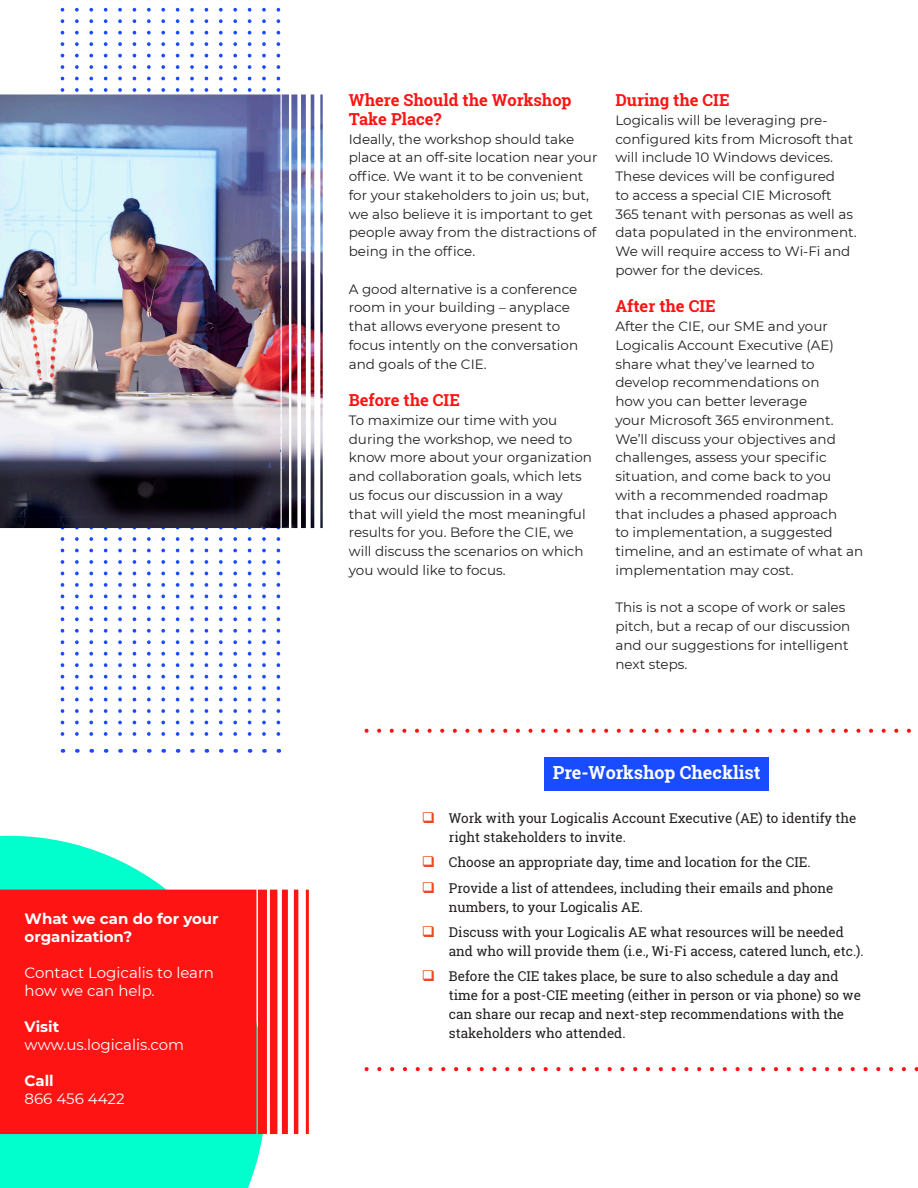
<style>
.page{position:relative;width:918px;height:1188px;background:#fff}
.page>*{position:absolute;margin:0;border:0;box-sizing:border-box;transform-origin:0 0}
.t1{font:700 18px "Roboto Slab";color:#fff}
.Heading_1{font:700 16.5px/18.8px "Roboto Slab";color:#ff1414}
.t2{font:15px "Montserrat";color:#fff}
.t3{font:700 15px "Montserrat";color:#fff}
.Heading_1-2{font:13.5px/18.8px "Montserrat";color:#231f20}
.t4{font:13.5px/18.8px "Roboto Slab";color:#231f20}
</style>
<div class="page">
<svg style="left:61px;top:0;width:3px;height:753px"></svg>
<svg style="left:75px;top:0;width:4px;height:753px"></svg>
<svg style="left:118px;top:0;width:4px;height:753px"></svg>
<svg style="left:133px;top:0;width:3px;height:753px"></svg>
<svg style="left:176px;top:0;width:3px;height:753px"></svg>
<svg style="left:190px;top:0;width:4px;height:753px"></svg>
<svg style="left:233px;top:0;width:4px;height:753px"></svg>
<svg style="left:248px;top:0;width:3px;height:753px"></svg>
<svg style="left:89px;top:0;width:4px;height:753px"></svg>
<svg style="left:104px;top:0;width:4px;height:753px"></svg>
<svg style="left:147px;top:0;width:4px;height:753px"></svg>
<svg style="left:161px;top:0;width:4px;height:753px"></svg>
<svg style="left:205px;top:0;width:3px;height:753px"></svg>
<svg style="left:219px;top:0;width:4px;height:753px"></svg>
<svg style="left:262px;top:0;width:4px;height:753px"></svg>
<svg style="left:277px;top:0;width:3px;height:753px"></svg>
<img style="left:0;top:94px;width:323px;height:434px">
<svg style="left:367px;top:729px;width:544px;height:4px"></svg>
<svg style="left:367px;top:1067px;width:551px;height:4px"></svg>
<div style="left:544px;top:757px;width:225px;height:34px;background:#194bff"></div>
<svg style="left:0;top:836px;width:266px;height:352px;fill:#00ffcd"></svg>
<div style="left:0;top:890px;width:309px;height:244px;background:#ff1414"></div>
<p class="t3" style="left:25px;top:907px;width:196px">What we can do for your</p>
<p class="t3" style="left:25px;top:925px;width:109px">organization?</p>
<p class="t2" style="left:25px;top:962px;width:191px">Contact Logicalis to learn</p>
<p class="t2" style="left:25px;top:980px;width:132px">how we can help.</p>
<p class="t3" style="left:25px;top:1015px;width:36px">Visit</p>
<p class="t2" style="left:25px;top:1034px;width:161px">www.us.logicalis.com</p>
<p class="t3" style="left:25px;top:1069px;width:31px">Call</p>
<p class="t2" style="left:25px;top:1088px;width:101px">866 456 4422</p>
<p class="Heading_1" style="left:349px;top:91px;width:224px">Where Should the Workshop<br>Take Place?</p>
<p class="Heading_1-2" style="left:349px;top:129px;width:250px">Ideally, the workshop should take place at an off-site location near your office. We want it to be convenient for your stakeholders to join us; but, we also believe it is important to get people away from the distractions of being in the office.</p>
<p class="Heading_1-2" style="left:349px;top:279px;width:231px">A good alternative is a conference room in your building – anyplace that allows everyone present to focus intently on the conversation and goals of the CIE.</p>
<p class="Heading_1" style="left:349px;top:391px;width:113px">Before the CIE</p>
<p class="Heading_1-2" style="left:349px;top:410px;width:245px">To maximize our time with you during the workshop, we need to know more about your organization and collaboration goals, which lets us focus our discussion in a way that will yield the most meaningful results for you. Before the CIE, we will discuss the scenarios on which you would like to focus.</p>
<p class="Heading_1" style="left:615px;top:91px;width:116px">During the CIE</p>
<p class="Heading_1-2" style="left:615px;top:110px;width:243px">Logicalis will be leveraging pre&shy;configured kits from Microsoft that will include 10 Windows devices.<br>These devices will be configured<br>to access a special CIE Microsoft<br>365 tenant with personas as well as data populated in the environment.<br>We will require access to Wi-Fi and power for the devices.</p>
<p class="Heading_1" style="left:615px;top:297px;width:102px">After the CIE</p>
<p class="Heading_1-2" style="left:615px;top:317px;width:249px">After the CIE, our SME and your<br>Logicalis Account Executive (AE) share what they’ve learned to develop recommendations on<br>how you can better leverage<br>your Microsoft 365 environment.<br>We’ll discuss your objectives and challenges, assess your specific situation, and come back to you with a recommended roadmap<br>that includes a phased approach<br>to implementation, a suggested timeline, and an estimate of what an implementation may cost.</p>
<p class="Heading_1-2" style="left:615px;top:598px;width:237px">This is not a scope of work or sales pitch, but a recap of our discussion and our suggestions for intelligent next steps.</p>
<p class="t1" style="left:553px;top:760px;width:209px">Pre-Workshop Checklist</p>
<p class="t4" style="left:449px;top:809px;width:409px">Work with your Logicalis Account Executive (AE) to identify the right stakeholders to invite.</p>
<p class="t4" style="left:449px;top:853px;width:363px">Choose an appropriate day, time and location for the CIE.</p>
<p class="t4" style="left:449px;top:879px;width:386px">Provide a list of attendees, including their emails and phone numbers, to your Logicalis AE.</p>
<p class="t4" style="left:449px;top:923px;width:416px">Discuss with your Logicalis AE what resources will be needed and who will provide them (i.e., Wi-Fi access, catered lunch, etc.).</p>
<p class="t4" style="left:449px;top:967px;width:414px">Before the CIE takes place, be sure to also schedule a day and time for a post-CIE meeting (either in person or via phone) so we can share our recap and next-step recommendations with the stakeholders who attended.</p>
</div>
